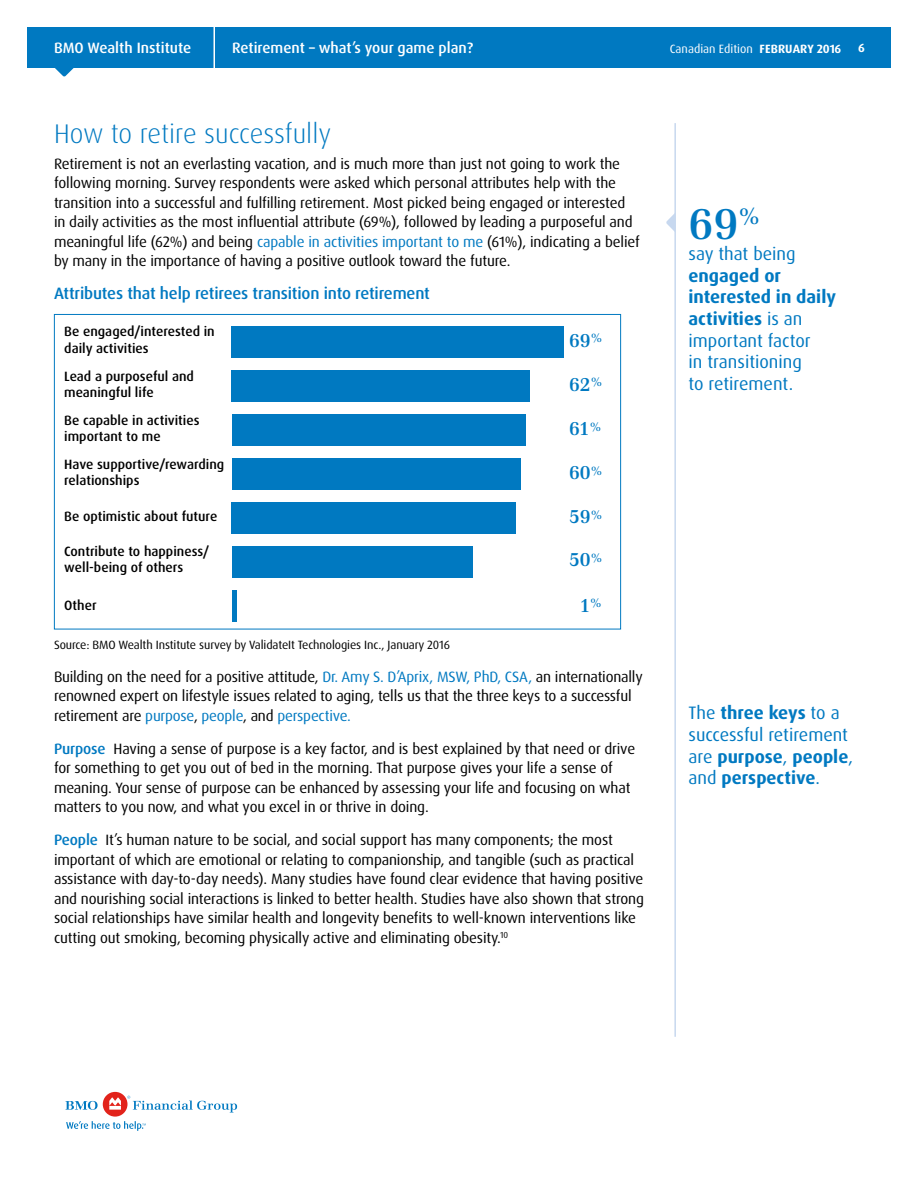
<style>
.page{position:relative;width:918px;height:1188px;background:#fff}
.page>*{position:absolute;margin:0;border:0;box-sizing:border-box;transform-origin:0 0}
.t1{font:600 45px "Emona";color:#0079c1}
.t2{font:300 27px "Dax Pro";color:#0079c1}
.t3{font:600 19.5px "Emona";color:#0079c1}
.t4{font:18px/21.6px "Dax Pro";color:#0079c1}
.t5{font:500 16.5px "Dax Pro";letter-spacing:-.01em;color:#0079c1}
.t6{font:15px/19.5px "Dax Pro";letter-spacing:-.01em;color:#000}
.t7{font:500 15px "Dax Pro";color:#fff}
.t8{font:500 13.5px/16.5px "Dax Pro";color:#000}
.t9{font:12px "Dax Pro";letter-spacing:-.01em;color:#000}
.t10{font:12px "Dax Pro";color:#fff}
.t11{font:700 12px "Dax Pro";color:#fff}
.s1{font-weight:700}
.s2{color:#0079c1}
.s3{font-weight:500;color:#0079c1}
</style>
<div class="page">
<svg style="left:55px;top:68px;width:19px;height:8px"></svg>
<div style="left:27px;top:27px;width:864px;height:41px;background:#0079c1"></div>
<hr style="left:214px;top:27px;width:1px;height:44px;background:#fff">
<svg style="left:65px;top:1101px;width:33px;height:9px"></svg>
<div style="left:103px;top:1092px;width:25px;height:25px;background:#e2231b;border-radius:50%"></div>
<svg style="left:109px;top:1097px;width:12px;height:13px"></svg>
<svg style="left:127px;top:1096px;width:110px;height:17px"></svg>
<svg style="left:66px;top:1121px;width:80px;height:10px"></svg>
<hr style="left:232px;top:590px;width:4px;height:32px;background:#0079c1">
<div style="left:232px;top:546px;width:240px;height:32px;background:#0079c1"></div>
<div style="left:232px;top:502px;width:284px;height:32px;background:#0079c1"></div>
<div style="left:232px;top:458px;width:289px;height:32px;background:#0079c1"></div>
<div style="left:232px;top:414px;width:293px;height:32px;background:#0079c1"></div>
<div style="left:232px;top:370px;width:298px;height:32px;background:#0079c1"></div>
<div style="left:232px;top:326px;width:332px;height:32px;background:#0079c1"></div>
<hr style="left:674px;top:123px;width:2px;height:914px;background:#c7d8ef">
<svg style="left:666px;top:214px;width:8px;height:17px"></svg>
<p class="t7" style="left:54px;top:38px;width:139px">BMO Wealth Institute</p>
<p class="t7" style="left:232px;top:38px;width:243px">Retirement – what’s your game plan?</p>
<p class="t10" style="left:670px;top:41px;width:173px">Canadian Edition <span class="s1">FEBRUARY 2016</span></p>
<p class="t11" style="left:858px;top:40px;width:8px">6</p>
<h2 class="t2" style="left:54px;top:116px;width:279px">How to retire successfully</h2>
<p class="t6" style="left:54px;top:154px;width:587px">Retirement is not an everlasting vacation, and is much more than just not going to work the following morning. Survey respondents were asked which personal attributes help with the transition into a successful and fulfilling retirement. Most picked being engaged or interested in daily activities as the most influential attribute (69%), followed by leading a purposeful and meaningful life (62%) and being <span class="s2">capable in activities important to me</span> (61%), indicating a belief by many in the importance of having a positive outlook toward the future.</p>
<p class="t5" style="left:54px;top:283px;width:377px">Attributes that help retirees transition into retirement</p>
<p class="t8" style="left:64px;top:324px;width:152px">Be engaged/interested in daily activities</p>
<p class="t8" style="left:64px;top:368px;width:131px">Lead a purposeful and meaningful life</p>
<p class="t8" style="left:64px;top:412px;width:137px">Be capable in activities important to me</p>
<p class="t8" style="left:64px;top:456px;width:162px">Have supportive/rewarding relationships</p>
<p class="t8" style="left:64px;top:508px;width:155px">Be optimistic about future</p>
<p class="t8" style="left:64px;top:543px;width:147px">Contribute to happiness/ well-being of others</p>
<p class="t8" style="left:64px;top:597px;width:34px">Other</p>
<h3 class="t3" style="left:569px;top:328px;width:35px">69<sup>%</sup></h3>
<h3 class="t3" style="left:569px;top:372px;width:35px">62<sup>%</sup></h3>
<h3 class="t3" style="left:569px;top:416px;width:34px">61<sup>%</sup></h3>
<h3 class="t3" style="left:569px;top:461px;width:35px">60<sup>%</sup></h3>
<h3 class="t3" style="left:569px;top:505px;width:35px">59<sup>%</sup></h3>
<h3 class="t3" style="left:569px;top:547px;width:35px">50<sup>%</sup></h3>
<h3 class="t3" style="left:579px;top:593px;width:24px">1<sup>%</sup></h3>
<p class="t9" style="left:54px;top:637px;width:398px">Source: BMO Wealth Institute survey by ValidateIt Technologies Inc., January 2016</p>
<p class="t6" style="left:54px;top:667px;width:590px">Building on the need for a positive attitude, <span class="s2">Dr. Amy S. D’Aprix, MSW, PhD, CSA,</span> an internationally renowned expert on lifestyle issues related to aging, tells us that the three keys to a successful retirement are <span class="s2">purpose</span>, <span class="s2">people</span>, and <span class="s2">perspective.</span></p>
<p class="t6" style="left:54px;top:739px;width:583px"><span class="s3">Purpose</span> Having a sense of purpose is a key factor, and is best explained by that need or drive for something to get you out of bed in the morning. That purpose gives your life a sense of meaning. Your sense of purpose can be enhanced by assessing your life and focusing on what matters to you now, and what you excel in or thrive in doing.</p>
<p class="t6" style="left:54px;top:831px;width:591px"><span class="s3">People</span> It’s human nature to be social, and social support has many components; the most important of which are emotional or relating to companionship, and tangible (such as practical assistance with day-to-day needs). Many studies have found clear evidence that having positive and nourishing social interactions is linked to better health. Studies have also shown that strong social relationships have similar health and longevity benefits to well-known interventions like cutting out smoking, becoming physically active and eliminating obesity.<sup>10</sup></p>
<h1 class="t1" style="left:688px;top:195px;width:73px">69<sup>%</sup></h1>
<p class="t4" style="left:688px;top:243px;width:109px">say that being</p>
<p class="t4" style="left:688px;top:265px;width:149px"><span class="s1">engaged or interested in daily activities</span> is an important factor<br>in transitioning<br>to retirement.</p>
<p class="t4" style="left:688px;top:702px;width:166px">The <span class="s1">three keys</span> to a successful retirement are <span class="s1">purpose</span>, <span class="s1">people</span>, and <span class="s1">perspective</span>.</p>
</div>
